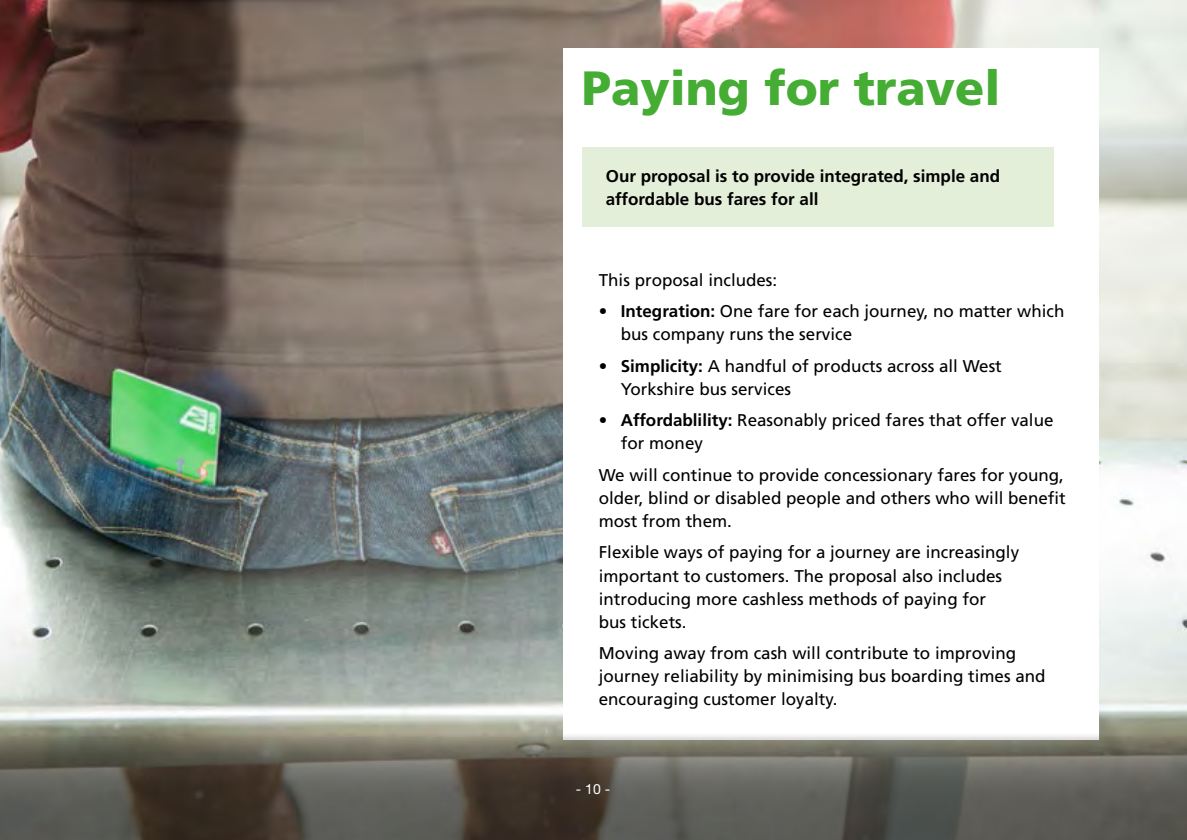
<style>
.page{position:relative;width:1187px;height:840px;background:#fff}
.page>*{position:absolute;margin:0;border:0;box-sizing:border-box;transform-origin:0 0}
.t1{font:900 48px "Frutiger";color:#45ac34}
.t2{font:17px/23px "Frutiger";color:#000}
.t3{font:700 17px/23px "Frutiger";color:#000}
.t4{font:14px "Helvetica Neue LT";color:#fff}
.s1{font-weight:700}
</style>
<div class="page">
<img style="left:0;top:0;width:1187px;height:733px">
<div style="left:564px;top:48px;width:535px;height:690px;background:#fff"></div>
<svg style="left:0;top:733px;width:1187px;height:106px;background:#625f57"></svg>
<div style="left:582px;top:147px;width:471px;height:80px;background:#e4efda"></div>
<h1 class="t1" style="left:582px;top:60px;width:420px">Paying for travel</h1>
<p class="t3" style="left:606px;top:165px;width:396px">Our proposal is to provide integrated, simple and affordable bus fares for all</p>
<p class="t2" style="left:599px;top:268px;width:180px">This proposal includes:</p>
<p class="t2" style="left:621px;top:299px;width:445px;text-indent:-22px">• <span class="s1">Integration:</span> One fare for each journey, no matter which bus company runs the service</p>
<p class="t2" style="left:621px;top:354px;width:383px;text-indent:-22px">• <span class="s1">Simplicity:</span> A handful of products across all West<br>Yorkshire bus services</p>
<p class="t2" style="left:621px;top:408px;width:434px;text-indent:-22px">• <span class="s1">Affordablility:</span> Reasonably priced fares that offer value for money</p>
<p class="t2" style="left:599px;top:463px;width:468px;text-align:justify">We will continue to provide concessionary fares for young, older, blind or disabled people and others who will benefit most from them.</p>
<p class="t2" style="left:599px;top:540px;width:422px">Flexible ways of paying for a journey are increasingly important to customers. The proposal also includes introducing more cashless methods of paying for<br>bus tickets.</p>
<p class="t2" style="left:599px;top:641px;width:448px">Moving away from cash will contribute to improving journey reliability by minimising bus boarding times and encouraging customer loyalty.</p>
<p class="t4" style="left:576px;top:780px;width:36px">- 10 -</p>
</div>
